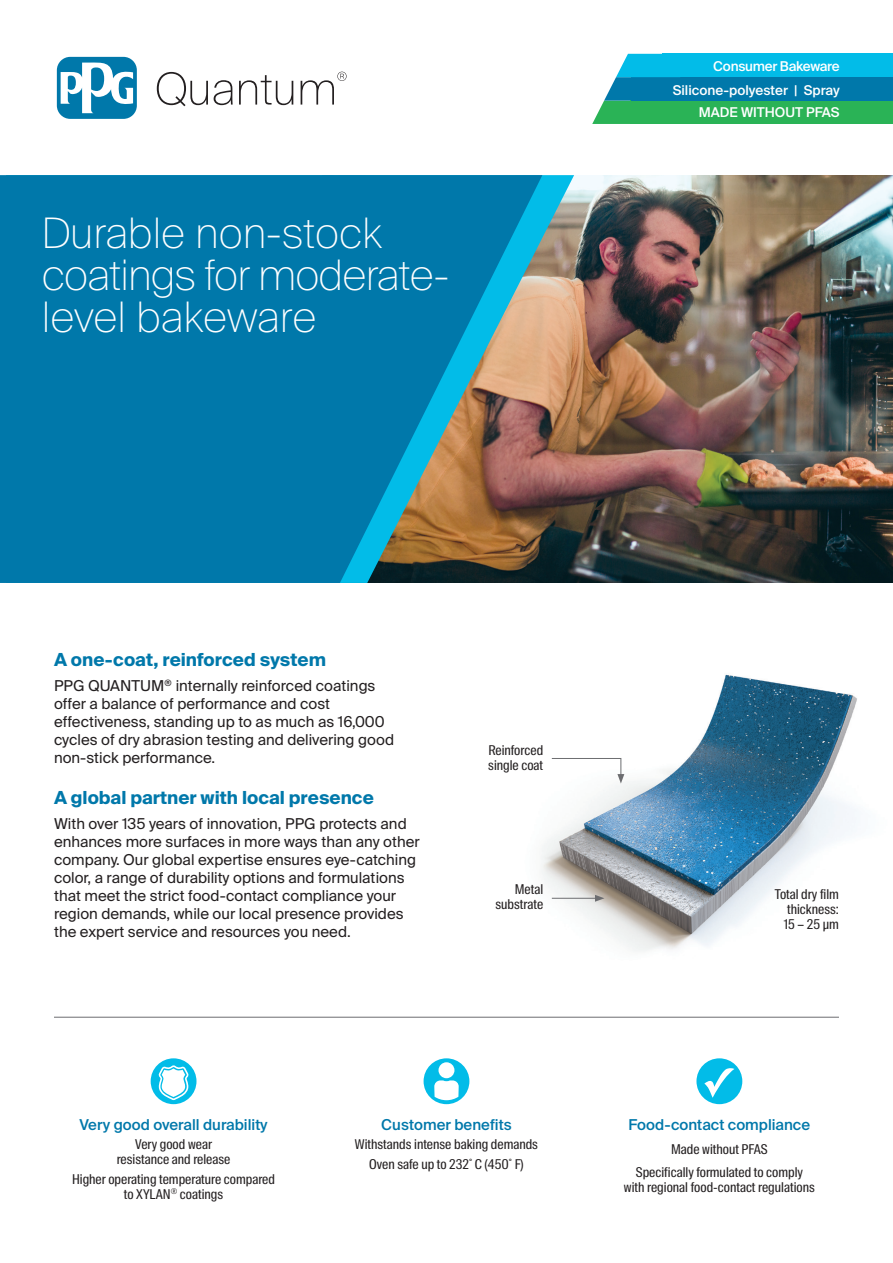
<style>
.page{position:relative;width:893px;height:1263px;background:#fff}
.page>*{position:absolute;margin:0;border:0;box-sizing:border-box;transform-origin:0 0}
.Product_Name{font:100 42px/42px "Suisse Intl";letter-spacing:-.01em;color:#fff}
.Intro_Header{font:700 18px "Suisse Intl";color:#0078aa}
.Intro_Paragraph{font:15px/18px "Suisse Intl";color:#231f20}
.Paragraph_Header_Smaller{font:500 15px "Suisse Intl";color:#0078aa}
.Cell_Header_Left{font:500 15px "Suisse Intl";color:#fff}
.Paragraph__Icon_Points{font:13.5px/15px "Suisse Intl Cond";color:#231f20;text-align:center}
.Caption___Label{font:13.5px/15px "Suisse Intl Cond";color:#231f20;text-align:justify}
.Cell_Header_Left-2{font:500 13.5px "Suisse Intl";color:#fff}
.Cell_Header_Left-3{font:500 13.5px "Suisse Intl";letter-spacing:-.02em;color:#fff}
</style>
<div class="page">
<img style="left:511px;top:674px;width:346px;height:343px">
<img style="left:574px;top:175px;width:319px;height:408px">
<svg style="left:542px;top:175px;width:32px;height:408px"></svg>
<svg style="left:0;top:175px;width:542px;height:408px;fill:#0078aa"></svg>
<svg style="left:54px;top:54px;width:86px;height:68px"></svg>
<div style="left:57px;top:57px;width:80px;height:62px;background:#0078aa;border-radius:13px"></div>
<svg style="left:61px;top:62px;width:72px;height:51px"></svg>
<svg style="left:157px;top:72px;width:51px;height:34px"></svg>
<svg style="left:214px;top:80px;width:19px;height:25px"></svg>
<svg style="left:239px;top:75px;width:54px;height:30px"></svg>
<svg style="left:301px;top:72px;width:46px;height:33px"></svg>
<hr style="left:54px;top:1017px;width:785px;height:1px;background:#6c6d70">
<div style="left:151px;top:1058px;width:45px;height:46px;background:#02bce8;border-radius:50%"></div>
<svg style="left:158px;top:1065px;width:31px;height:35px"></svg>
<div style="left:696px;top:1058px;width:46px;height:46px;background:#02bce8;border-radius:50%"></div>
<svg style="left:704px;top:1068px;width:30px;height:30px"></svg>
<div style="left:424px;top:1058px;width:45px;height:46px;background:#02bce8;border-radius:50%"></div>
<svg style="left:434px;top:1062px;width:25px;height:38px"></svg>
<hr style="left:552px;top:898px;width:45px;height:1px;background:#6c6d70">
<svg style="left:595px;top:895px;width:9px;height:7px"></svg>
<svg style="left:551px;top:758px;width:73px;height:25px"></svg>
<div style="left:630px;top:101px;width:263px;height:23px;background:#2ab356"></div>
<div style="left:631px;top:77px;width:262px;height:24px;background:#0078aa"></div>
<svg style="left:592px;top:54px;width:88px;height:70px"></svg>
<div style="left:663px;top:54px;width:230px;height:23px;background:#02bce8"></div>
<p class="Product_Name" style="left:42px;top:213px;width:409px">Durable non-stock coatings for moderate&shy;level bakeware</p>
<p class="Cell_Header_Left-3" style="left:713px;top:58px;width:128px">Consumer Bakeware</p>
<p class="Cell_Header_Left-2" style="left:673px;top:82px;width:168px">Silicone-polyester | Spray</p>
<p class="Cell_Header_Left-2" style="left:699px;top:105px;width:142px">MADE WITHOUT PFAS</p>
<p class="Cell_Header_Left" style="left:685px;top:91px;width:156px">Silicon-based | Spray</p>
<p class="Intro_Header" style="left:54px;top:649px;width:274px">A one-coat, reinforced system</p>
<p class="Intro_Paragraph" style="left:54px;top:677px;width:342px">PPG QUANTUM<sup>®</sup> internally reinforced coatings offer a balance of performance and cost effectiveness, standing up to as much as 16,000 cycles of dry abrasion testing and delivering good non-stick performance.</p>
<p class="Intro_Header" style="left:54px;top:787px;width:321px">A global partner with local presence</p>
<p class="Intro_Paragraph" style="left:54px;top:815px;width:367px">With over 135 years of innovation, PPG protects and enhances more surfaces in more ways than any other company. Our global expertise ensures eye-catching color, a range of durability options and formulations that meet the strict food-contact compliance your region demands, while our local presence provides the expert service and resources you need.</p>
<p class="Caption___Label" style="left:488px;top:743px;width:56px">Reinforced single coat</p>
<p class="Caption___Label" style="left:495px;top:881px;width:49px;text-align:right">Metal substrate</p>
<p class="Paragraph_Header_Smaller" style="left:79px;top:1116px;width:190px">Very good overall durability</p>
<p class="Paragraph__Icon_Points" style="left:117px;top:1137px;width:115px">Very good wear resistance and release</p>
<p class="Paragraph__Icon_Points" style="left:72px;top:1171px;width:205px">Higher operating temperature compared to XYLAN<sup>®</sup> coatings</p>
<p class="Paragraph_Header_Smaller" style="left:381px;top:1116px;width:132px">Customer benefits</p>
<p class="Paragraph__Icon_Points" style="left:355px;top:1137px;width:185px">Withstands intense baking demands</p>
<p class="Paragraph__Icon_Points" style="left:369px;top:1156px;width:156px">Oven safe up to 232˚ C (450˚ F)</p>
<p class="Caption___Label" style="left:784px;top:886px;width:57px;text-indent:-9px">Total dry film thickness:<br>15 – 25 μm</p>
<p class="Paragraph_Header_Smaller" style="left:629px;top:1116px;width:183px">Food-contact compliance</p>
<p class="Paragraph__Icon_Points" style="left:671px;top:1141px;width:98px">Made without PFAS</p>
<p class="Paragraph__Icon_Points" style="left:624px;top:1165px;width:192px">Specifically formulated to comply with regional food-contact regulations</p>
</div>
